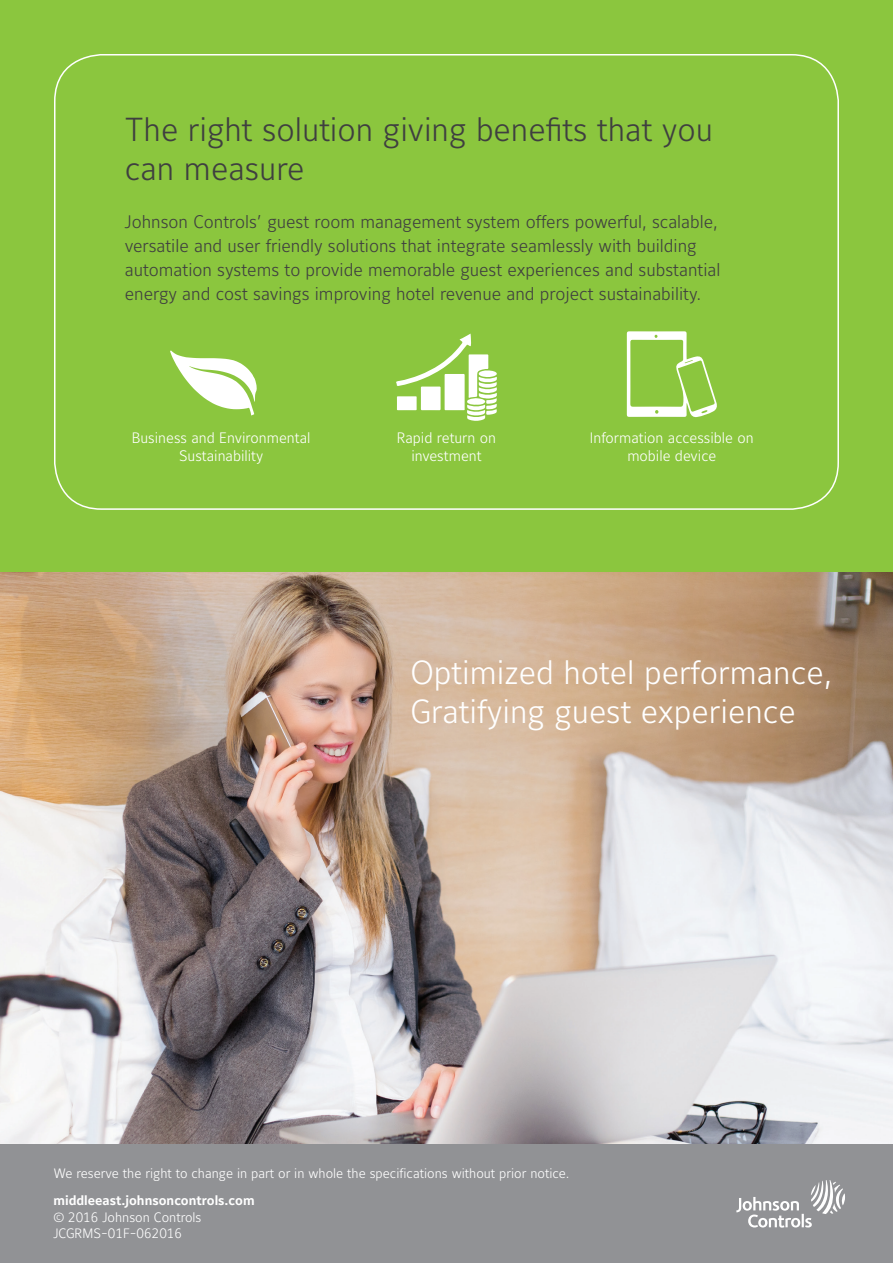
<style>
.page{position:relative;width:893px;height:1263px;background:#fff}
.page>*{position:absolute;margin:0;border:0;box-sizing:border-box;transform-origin:0 0}
.t1{font:33px/39px "Maurea Light Tf";color:#fff}
.t2{font:33px/39px "Maurea Light Tf";color:#3f3f40}
.t3{font:18px/24px "Maurea Light Tf";color:#3f3f40}
.t4{font:15px/18px "Maurea Light Tf";color:#fff;text-align:center}
.t5{font:13.5px/16.2px "Maurea Light Tf";color:#fff}
.t6{font:13.5px "Maurea Bold Tf";color:#fff}
</style>
<div class="page">
<img style="left:0;top:572px;width:893px;height:572px">
<div style="left:0;top:1144px;width:893px;height:119px;background:#919295"></div>
<svg style="left:736px;top:1180px;width:109px;height:47px"></svg>
<div style="left:0;top:0;width:893px;height:572px;background:#8bc63e"></div>
<svg style="left:170px;top:350px;width:87px;height:65px"></svg>
<svg style="left:627px;top:331px;width:90px;height:87px"></svg>
<svg style="left:396px;top:334px;width:101px;height:87px"></svg>
<h1 class="t2" style="left:125px;top:112px;width:590px">The right solution giving benefits that you can measure</h1>
<p class="t3" style="left:125px;top:211px;width:597px">Johnson Controls’ guest room management system offers powerful, scalable, versatile and user friendly solutions that integrate seamlessly with building automation systems to provide memorable guest experiences and substantial energy and cost savings improving hotel revenue and project sustainability.</p>
<p class="t4" style="left:132px;top:430px;width:180px">Business and Environmental<br>Sustainability</p>
<p class="t4" style="left:397px;top:430px;width:101px">Rapid return on investment</p>
<p class="t4" style="left:590px;top:430px;width:165px">Information accessible on mobile device</p>
<h1 class="t1" style="left:410px;top:654px;width:424px">Optimized hotel performance,<br>Gratifying guest experience</h1>
<p class="t5" style="left:53px;top:1166px;width:518px">We reserve the right to change in part or in whole the specifications without prior notice.</p>
<p class="t6" style="left:53px;top:1193px;width:203px">middleeast.johnsoncontrols.com</p>
<p class="t5" style="left:53px;top:1209px;width:150px">© 2016 Johnson Controls<br>JCGRMS-01F-062016</p>
</div>
